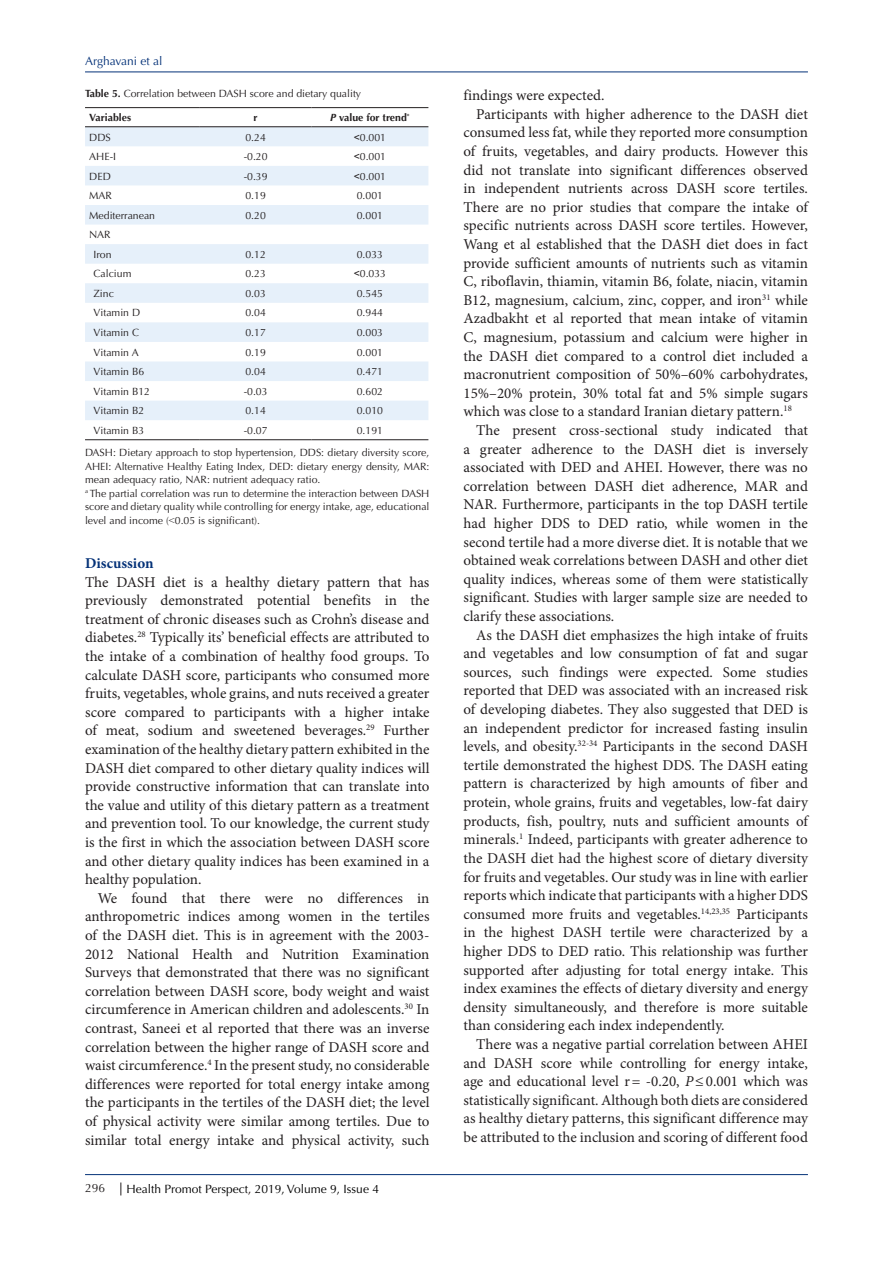
<style>
.page{position:relative;width:893px;height:1263px;background:#fff}
.page>*{position:absolute;margin:0;border:0;box-sizing:border-box;transform-origin:0 0}
.t1{font:15px/18.6px "Minion Pro";color:#231f20;text-align:justify}
.t2{font:700 15px "Minion Pro";color:#053278}
.t3{font:12px "Optima LT Std";color:#000}
.t4{font:12px "Optima LT Std";color:#053278}
.t5{font:12px "Optima LT Std";color:#231f20}
.t6{font:10.5px/13.5px "Optima LT Std";color:#231f20;text-align:justify}
.t7{font:700 10.5px "Optima LT Std";color:#231f20}
.s1{font-weight:700}
.s2{font-style:italic}
.s3{font-family:"Arial"}
.s4{font-family:"Times New Roman"}
.s5{color:#150000}
</style>
<div class="page">
<hr style="left:85px;top:72px;width:723px;height:1px;background:#053278">
<hr style="left:85px;top:1174px;width:723px;height:1px;background:#053278">
<svg style="left:120px;top:1182px;width:1px;height:13px"></svg>
<svg style="left:85px;top:127px;width:343px;height:293px;fill:#e6f0fa"></svg>
<hr style="left:85px;top:107px;width:115px;height:1px;background:#231f20">
<hr style="left:200px;top:107px;width:111px;height:1px;background:#231f20">
<hr style="left:311px;top:107px;width:117px;height:1px;background:#231f20">
<hr style="left:85px;top:126px;width:115px;height:1px;background:#231f20">
<hr style="left:200px;top:126px;width:111px;height:1px;background:#231f20">
<hr style="left:311px;top:126px;width:117px;height:1px;background:#231f20">
<hr style="left:85px;top:439px;width:115px;height:1px;background:#231f20">
<hr style="left:200px;top:439px;width:111px;height:1px;background:#231f20">
<hr style="left:311px;top:439px;width:117px;height:1px;background:#231f20">
<p class="t4" style="left:85px;top:54px;width:79px">Arghavani et al</p>
<p class="t6" style="left:85px;top:87px;width:278px"><span class="s1">Table 5.</span> Correlation between DASH score and dietary quality</p>
<p class="t7" style="left:89px;top:111px;width:43px">Variables</p>
<p class="t7" style="left:254px;top:111px;width:6px">r</p>
<p class="t7" style="left:330px;top:111px;width:81px"><span class="s2">P</span> value for trend<sup>*</sup></p>
<p class="t6" style="left:89px;top:130px;width:23px">DDS</p>
<p class="t6" style="left:245px;top:130px;width:22px">0.24</p>
<p class="t6" style="left:354px;top:130px;width:34px"><span class="s3">˂</span>0.001</p>
<p class="t6" style="left:89px;top:150px;width:28px">AHE-I</p>
<p class="t6" style="left:244px;top:150px;width:25px">-0.20</p>
<p class="t6" style="left:354px;top:150px;width:34px"><span class="s3">˂</span>0.001</p>
<p class="t6" style="left:89px;top:169px;width:23px">DED</p>
<p class="t6" style="left:244px;top:169px;width:25px">-0.39</p>
<p class="t6" style="left:354px;top:169px;width:34px"><span class="s3">˂</span>0.001</p>
<p class="t6" style="left:89px;top:189px;width:24px">MAR</p>
<p class="t6" style="left:245px;top:189px;width:22px">0.19</p>
<p class="t6" style="left:357px;top:189px;width:28px">0.001</p>
<p class="t6" style="left:89px;top:208px;width:67px">Mediterranean</p>
<p class="t6" style="left:245px;top:208px;width:22px">0.20</p>
<p class="t6" style="left:357px;top:208px;width:28px">0.001</p>
<p class="t6" style="left:89px;top:228px;width:23px">NAR</p>
<p class="t6" style="left:94px;top:248px;width:20px">Iron</p>
<p class="t6" style="left:245px;top:248px;width:22px">0.12</p>
<p class="t6" style="left:357px;top:248px;width:28px">0.033</p>
<p class="t6" style="left:94px;top:267px;width:39px">Calcium</p>
<p class="t6" style="left:245px;top:267px;width:22px">0.23</p>
<p class="t6" style="left:354px;top:267px;width:34px"><span class="s3">˂</span>0.033</p>
<p class="t6" style="left:94px;top:287px;width:22px">Zinc</p>
<p class="t6" style="left:245px;top:287px;width:22px">0.03</p>
<p class="t6" style="left:357px;top:287px;width:28px">0.545</p>
<p class="t6" style="left:94px;top:306px;width:48px">Vitamin D</p>
<p class="t6" style="left:245px;top:306px;width:22px">0.04</p>
<p class="t6" style="left:357px;top:306px;width:28px">0.944</p>
<p class="t6" style="left:94px;top:326px;width:47px">Vitamin C</p>
<p class="t6" style="left:245px;top:326px;width:22px">0.17</p>
<p class="t6" style="left:357px;top:326px;width:28px">0.003</p>
<p class="t6" style="left:94px;top:345px;width:47px">Vitamin A</p>
<p class="t6" style="left:245px;top:345px;width:22px">0.19</p>
<p class="t6" style="left:357px;top:345px;width:28px">0.001</p>
<p class="t6" style="left:94px;top:365px;width:52px">Vitamin B6</p>
<p class="t6" style="left:245px;top:365px;width:22px">0.04</p>
<p class="t6" style="left:357px;top:365px;width:28px">0.471</p>
<p class="t6" style="left:94px;top:384px;width:58px">Vitamin B12</p>
<p class="t6" style="left:244px;top:384px;width:25px">-0.03</p>
<p class="t6" style="left:357px;top:384px;width:28px">0.602</p>
<p class="t6" style="left:94px;top:404px;width:52px">Vitamin B2</p>
<p class="t6" style="left:245px;top:404px;width:22px">0.14</p>
<p class="t6" style="left:357px;top:404px;width:28px">0.010</p>
<p class="t6" style="left:94px;top:423px;width:52px">Vitamin B3</p>
<p class="t6" style="left:244px;top:423px;width:25px">-0.07</p>
<p class="t6" style="left:357px;top:423px;width:28px">0.191</p>
<p class="t6" style="left:85px;top:446px;width:346px">DASH: Dietary approach to stop hypertension, DDS: dietary diversity score, AHEI: Alternative Healthy Eating Index, DED: dietary energy density, MAR: mean adequacy ratio, NAR: nutrient adequacy ratio.</p>
<p class="t6" style="left:85px;top:486px;width:346px"><sup>a</sup> The partial correlation was run to determine the interaction between DASH score and dietary quality while controlling for energy intake, age, educational level and income (<span class="s4">˂</span>0.05 is significant).</p>
<p class="t2" style="left:85px;top:553px;width:70px">Discussion</p>
<p class="t1" style="left:85px;top:572px;width:346px">The DASH diet is a healthy dietary pattern that has previously demonstrated potential benefits in the treatment of chronic diseases such as Crohn’s disease and diabetes.<sup>28</sup> Typically its’ beneficial effects are attributed to the intake of a combination of healthy food groups. To calculate DASH score, participants who consumed more fruits, vegetables, whole grains, and nuts received a greater score compared to participants with a higher intake of meat, sodium and sweetened beverages.<sup>29</sup> Further examination of the healthy dietary pattern exhibited in the DASH diet compared to other dietary quality indices will provide constructive information that can translate into the value and utility of this dietary pattern as a treatment and prevention tool. To our knowledge, the current study is the first in which the association between DASH score and other dietary quality indices has been examined in a healthy population.</p>
<p class="t1" style="left:85px;top:889px;width:346px;text-indent:13px">We found that there were no differences in anthropometric indices among women in the tertiles of the DASH diet. This is in agreement with the 2003- 2012 National Health and Nutrition Examination Surveys that demonstrated that there was no significant correlation between DASH score, body weight and waist circumference in American children and adolescents.<sup>30</sup> In contrast, Saneei et al reported that there was an inverse correlation between the higher range of DASH score and waist circumference.<sup>4</sup> In the present study, no considerable differences were reported for total energy intake among the participants in the tertiles of the DASH diet; the level of physical activity were similar among tertiles. Due to similar total energy intake and physical activity, such</p>
<p class="t5" style="left:85px;top:1180px;width:22px">296</p>
<p class="t3" style="left:126px;top:1182px;width:254px">Health Promot Perspect<span class="s5">,</span> 2019, Volume 9, Issue 4</p>
<p class="t1" style="left:463px;top:86px;width:142px">findings were expected.</p>
<p class="t1" style="left:463px;top:105px;width:346px;text-indent:13px">Participants with higher adherence to the DASH diet consumed less fat, while they reported more consumption of fruits, vegetables, and dairy products. However this did not translate into significant differences observed in independent nutrients across DASH score tertiles.<br>There are no prior studies that compare the intake of specific nutrients across DASH score tertiles. However, Wang et al established that the DASH diet does in fact provide sufficient amounts of nutrients such as vitamin C, riboflavin, thiamin, vitamin B6, folate, niacin, vitamin B12, magnesium, calcium, zinc, copper, and iron<sup>31</sup> while Azadbakht et al reported that mean intake of vitamin C, magnesium, potassium and calcium were higher in the DASH diet compared to a control diet included a macronutrient composition of 50%–60% carbohydrates, 15%–20% protein, 30% total fat and 5% simple sugars which was close to a standard Iranian dietary pattern.<sup>18</sup></p>
<p class="t1" style="left:463px;top:421px;width:346px;text-indent:13px">The present cross-sectional study indicated that a greater adherence to the DASH diet is inversely associated with DED and AHEI. However, there was no correlation between DASH diet adherence, MAR and NAR. Furthermore, participants in the top DASH tertile had higher DDS to DED ratio, while women in the second tertile had a more diverse diet. It is notable that we obtained weak correlations between DASH and other diet quality indices, whereas some of them were statistically significant. Studies with larger sample size are needed to clarify these associations.</p>
<p class="t1" style="left:463px;top:626px;width:346px;text-indent:13px">As the DASH diet emphasizes the high intake of fruits and vegetables and low consumption of fat and sugar sources, such findings were expected. Some studies reported that DED was associated with an increased risk of developing diabetes. They also suggested that DED is an independent predictor for increased fasting insulin levels, and obesity.<sup>32-34</sup> Participants in the second DASH tertile demonstrated the highest DDS. The DASH eating pattern is characterized by high amounts of fiber and protein, whole grains, fruits and vegetables, low-fat dairy products, fish, poultry, nuts and sufficient amounts of minerals.<sup>1</sup> Indeed, participants with greater adherence to the DASH diet had the highest score of dietary diversity for fruits and vegetables. Our study was in line with earlier reports which indicate that participants with a higher DDS consumed more fruits and vegetables.<sup>14,23,35</sup> Participants in the highest DASH tertile were characterized by a higher DDS to DED ratio. This relationship was further supported after adjusting for total energy intake. This index examines the effects of dietary diversity and energy density simultaneously, and therefore is more suitable than considering each index independently.</p>
<p class="t1" style="left:463px;top:1035px;width:346px;text-indent:13px">There was a negative partial correlation between AHEI and DASH score while controlling for energy intake, age and educational level r= -0.20, <span class="s2">P</span>≤0.001 which was statistically significant. Although both diets are considered as healthy dietary patterns, this significant difference may be attributed to the inclusion and scoring of different food</p>
</div>
